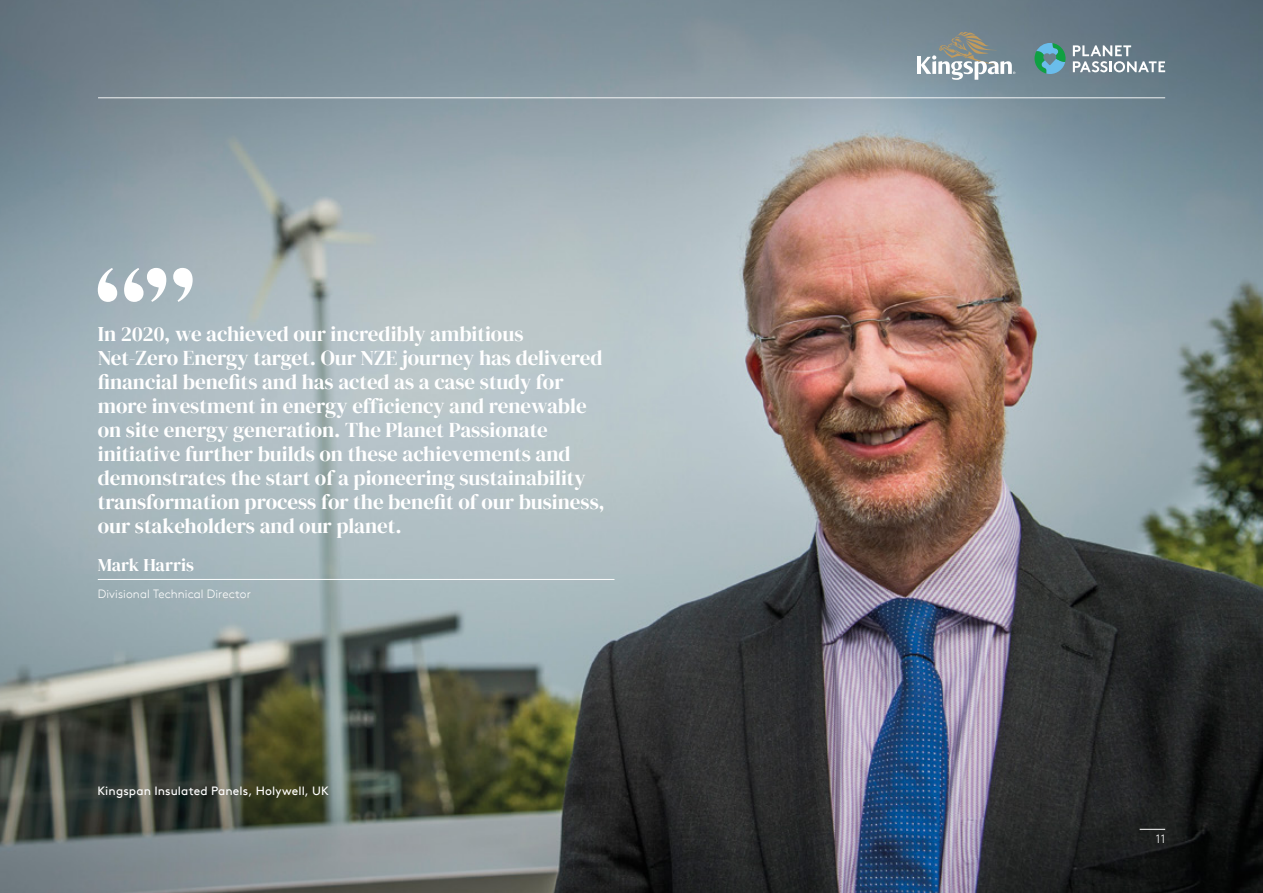
<style>
.page{position:relative;width:1263px;height:893px;background:#fff}
.page>*{position:absolute;margin:0;border:0;box-sizing:border-box;transform-origin:0 0}
.t1{font:21px/24px "DM Serif Display";color:#fff}
.t2{font:18px "DM Serif Display";color:#fff}
.t3{font:12px "Kingspan Brown TT";letter-spacing:.01em;color:#fff}
.t4{font:300 12px "Kingspan Brown TT";letter-spacing:.01em;color:#fff}
</style>
<div class="page">
<img style="left:0;top:0;width:1263px;height:893px">
<svg style="left:1140px;top:829px;width:25px;height:1px"></svg>
<hr style="left:98px;top:98px;width:1067px;height:1px;background:#fff">
<hr style="left:98px;top:579px;width:516px;height:1px;background:#fff">
<svg style="left:98px;top:268px;width:95px;height:34px"></svg>
<hr style="left:917px;top:57px;width:4px;height:17px;background:#fff">
<svg style="left:921px;top:32px;width:94px;height:48px;background:#919da1"></svg>
<svg style="left:1073px;top:45px;width:92px;height:27px"></svg>
<svg style="left:1034px;top:43px;width:31px;height:31px"></svg>
<p class="t1" style="left:98px;top:322px;width:509px">In 2020, we achieved our incredibly ambitious Net-Zero Energy target. Our NZE journey has delivered financial benefits and has acted as a case study for more investment in energy efficiency and renewable on site energy generation. The Planet Passionate initiative further builds on these achievements and demonstrates the start of a pioneering sustainability transformation process for the benefit of our business, our stakeholders and our planet.</p>
<p class="t2" style="left:98px;top:554px;width:98px">Mark Harris</p>
<p class="t4" style="left:98px;top:585px;width:155px">Divisional Technical Director</p>
<p class="t3" style="left:97px;top:782px;width:233px">Kingspan Insulated Panels, Holywell, UK</p>
<p class="t4" style="left:1156px;top:830px;width:11px">11</p>
</div>
